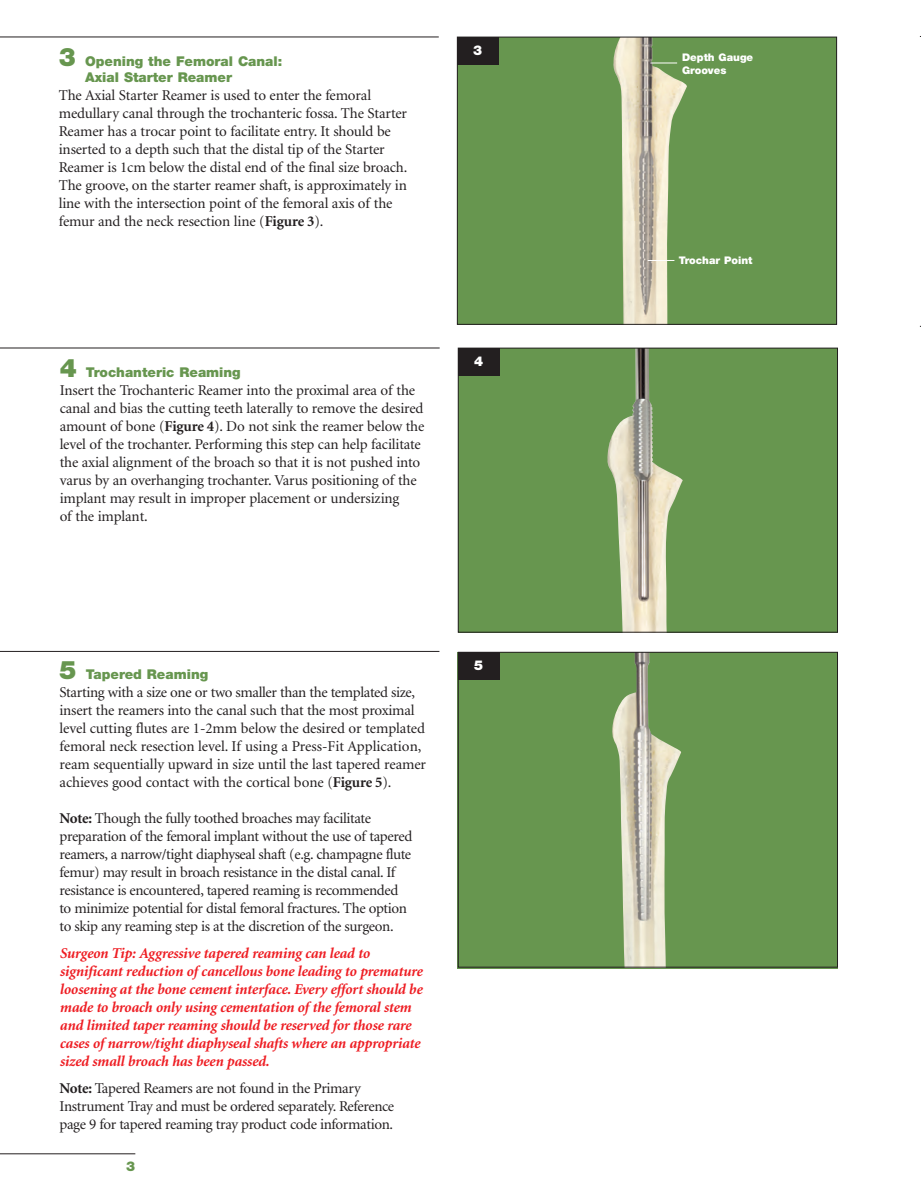
<style>
.page{position:relative;width:921px;height:1191px;background:#fff}
.page>*{position:absolute;margin:0;border:0;box-sizing:border-box;transform-origin:0 0}
.t1{font:15px/18px "Minion";letter-spacing:-.015em;color:#231f20}
.t2{font:italic 700 15px/18px "Minion";letter-spacing:-.015em;color:#ee1d23}
.t3{font:900 13.5px/16.5px "Helvetica Neue";color:#67964f}
.t4{font:900 13.5px "Helvetica Neue";color:#fff}
.t5{font:900 10.5px/12.6px "Helvetica Neue";color:#fff}
.s1{font-size:25.5px}
.s2{font-weight:700}
</style>
<div class="page">
<hr style="left:0;top:1153px;width:135px;height:1px;background:#231f20">
<hr style="left:0;top:651px;width:439px;height:1px;background:#231f20">
<div style="left:458px;top:652px;width:379px;height:316px;background:#67964f"></div>
<img style="left:612px;top:654px;width:69px;height:311px">
<div style="left:458px;top:652px;width:379px;height:315px;border:1px solid #231f20"></div>
<div style="left:458px;top:652px;width:41px;height:28px;background:#231f20"></div>
<div style="left:458px;top:348px;width:379px;height:284px;background:#67964f"></div>
<img style="left:607px;top:350px;width:75px;height:280px">
<div style="left:458px;top:348px;width:379px;height:284px;border:1px solid #231f20"></div>
<div style="left:458px;top:348px;width:41px;height:28px;background:#231f20"></div>
<hr style="left:0;top:348px;width:439px;height:1px;background:#231f20">
<div style="left:457px;top:37px;width:379px;height:287px;background:#67964f"></div>
<img style="left:613px;top:39px;width:73px;height:284px">
<div style="left:457px;top:37px;width:379px;height:288px;border:1px solid #231f20"></div>
<div style="left:457px;top:37px;width:41px;height:28px;background:#231f20"></div>
<hr style="left:0;top:37px;width:438px;height:1px;background:#231f20">
<svg style="left:650px;top:63px;width:27px;height:1px"></svg>
<svg style="left:647px;top:260px;width:27px;height:1px"></svg>
<p class="t3" style="left:85px;top:54px;width:199px;text-indent:-26px"><span class="s1">3</span> Opening the Femoral Canal:<br>Axial Starter Reamer</p>
<p class="t1" style="left:59px;top:88px;width:350px">The Axial Starter Reamer is used to enter the femoral medullary canal through the trochanteric fossa. The Starter Reamer has a trocar point to facilitate entry. It should be inserted to a depth such that the distal tip of the Starter Reamer is 1cm below the distal end of the final size broach.<br>The groove, on the starter reamer shaft, is approximately in line with the intersection point of the femoral axis of the femur and the neck resection line (<span class="s2">Figure 3</span>).</p>
<p class="t4" style="left:473px;top:46px;width:11px">3</p>
<p class="t3" style="left:60px;top:365px;width:182px"><span class="s1">4</span> Trochanteric Reaming</p>
<p class="t1" style="left:60px;top:382px;width:366px">Insert the Trochanteric Reamer into the proximal area of the canal and bias the cutting teeth laterally to remove the desired amount of bone (<span class="s2">Figure 4</span>). Do not sink the reamer below the level of the trochanter. Performing this step can help facilitate the axial alignment of the broach so that it is not pushed into varus by an overhanging trochanter. Varus positioning of the implant may result in improper placement or undersizing<br>of the implant.</p>
<p class="t4" style="left:474px;top:356px;width:11px">4</p>
<p class="t3" style="left:59px;top:667px;width:150px"><span class="s1">5</span> Tapered Reaming</p>
<p class="t1" style="left:59px;top:684px;width:368px">Starting with a size one or two smaller than the templated size, insert the reamers into the canal such that the most proximal level cutting flutes are 1-2mm below the desired or templated femoral neck resection level. If using a Press-Fit Application, ream sequentially upward in size until the last tapered reamer achieves good contact with the cortical bone (<span class="s2">Figure 5</span>).</p>
<p class="t1" style="left:59px;top:810px;width:354px"><span class="s2">Note:</span> Though the fully toothed broaches may facilitate preparation of the femoral implant without the use of tapered reamers, a narrow/tight diaphyseal shaft (e.g. champagne flute femur) may result in broach resistance in the distal canal. If resistance is encountered, tapered reaming is recommended to minimize potential for distal femoral fractures. The option to skip any reaming step is at the discretion of the surgeon.</p>
<p class="t2" style="left:60px;top:945px;width:364px">Surgeon Tip: Aggressive tapered reaming can lead to significant reduction of cancellous bone leading to premature loosening at the bone cement interface. Every effort should be made to broach only using cementation of the femoral stem and limited taper reaming should be reserved for those rare cases of narrow/tight diaphyseal shafts where an appropriate sized small broach has been passed.</p>
<p class="t1" style="left:59px;top:1080px;width:336px"><span class="s2">Note:</span> Tapered Reamers are not found in the Primary<br>Instrument Tray and must be ordered separately. Reference page 9 for tapered reaming tray product code information.</p>
<p class="t3" style="left:126px;top:1158px;width:11px">3</p>
<p class="t4" style="left:474px;top:660px;width:11px">5</p>
<p class="t5" style="left:682px;top:52px;width:73px">Depth Gauge<br>Grooves</p>
<p class="t5" style="left:678px;top:254px;width:75px">Trochar Point</p>
</div>
